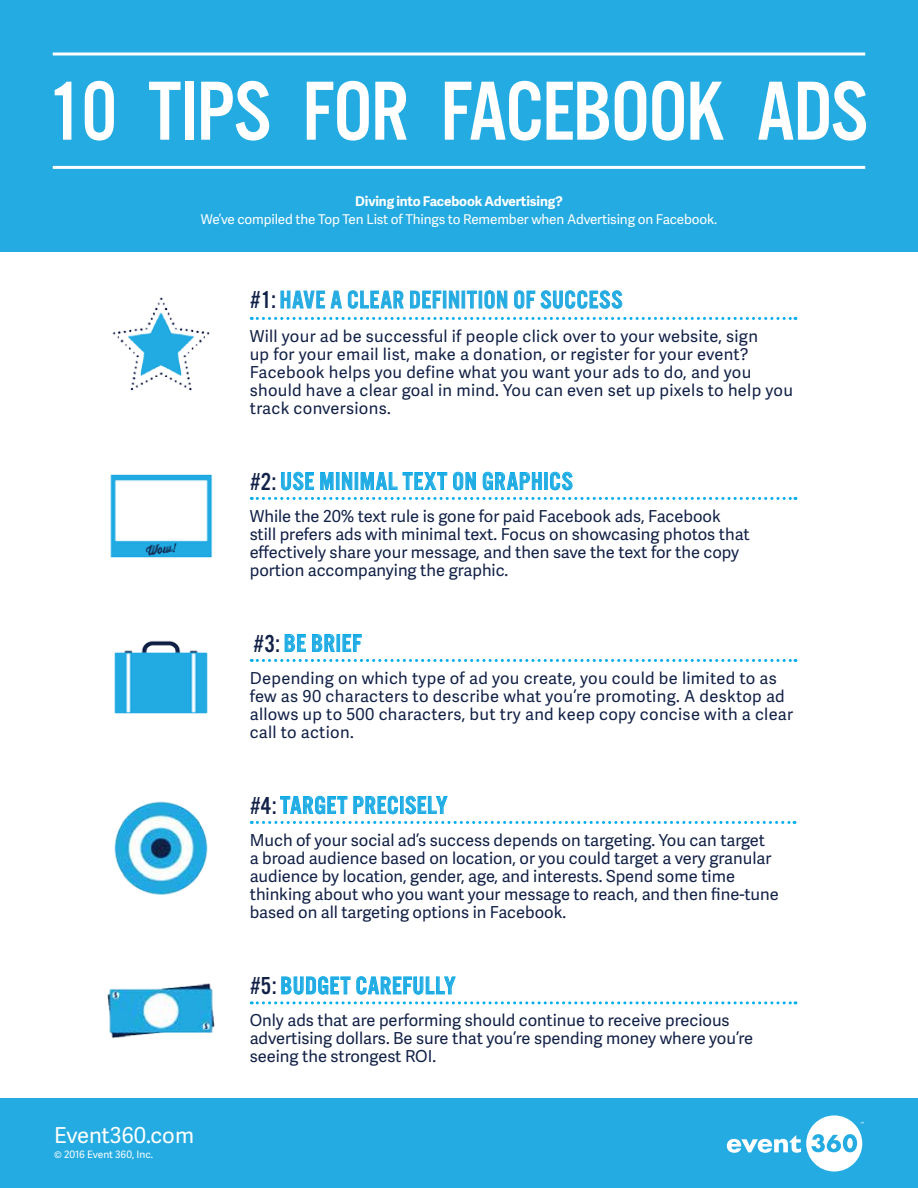
<style>
.page{position:relative;width:918px;height:1188px;background:#fff}
.page>*{position:absolute;margin:0;border:0;box-sizing:border-box;transform-origin:0 0}
.t1{font:87px "Alternate Got No 3 D";letter-spacing:-.02em;color:#fff}
.t2{font:25.5px "Alternate Got No 3 D";letter-spacing:.03em;color:#24abe2}
.t3{font:21.9px "Adelle Sans";color:#fff}
.t4{font:16.5px/18px "Adelle Sans";color:#122147}
.t5{font:16.5px/18px "Adelle Sans";letter-spacing:.02em;color:#122147}
.t6{font:13.5px "Adelle Sans";letter-spacing:-.01em;color:#fff}
.t7{font:700 13.5px "Adelle Sans";letter-spacing:-.01em;color:#fff}
.t8{font:10.2px "Adelle Sans";color:#fff}
.s1{color:#122147}
</style>
<div class="page">
<div style="left:0;top:1099px;width:918px;height:89px;background:#24abe2"></div>
<svg style="left:727px;top:1115px;width:137px;height:57px"></svg>
<div style="left:0;top:0;width:918px;height:252px;background:#24abe2"></div>
<svg style="left:53px;top:52px;width:812px;height:4px"></svg>
<hr style="left:53px;top:166px;width:812px;height:3px;background:#fff">
<svg style="left:280px;top:290px;width:62px;height:19px"></svg>
<svg style="left:348px;top:290px;width:56px;height:19px"></svg>
<svg style="left:410px;top:290px;width:32px;height:19px"></svg>
<div style="left:443px;top:291px;width:3px;height:17px;border:1px solid #24abe2"></div>
<svg style="left:449px;top:290px;width:11px;height:19px"></svg>
<div style="left:462px;top:291px;width:3px;height:17px;border:1px solid #24abe2"></div>
<svg style="left:467px;top:290px;width:10px;height:19px"></svg>
<svg style="left:484px;top:290px;width:24px;height:19px"></svg>
<svg style="left:514px;top:290px;width:109px;height:19px"></svg>
<svg style="left:251px;top:317px;width:545px;height:3px"></svg>
<svg style="left:281px;top:471px;width:33px;height:20px"></svg>
<svg style="left:320px;top:472px;width:14px;height:18px"></svg>
<div style="left:336px;top:472px;width:3px;height:18px;border:1px solid #00aded"></div>
<svg style="left:342px;top:472px;width:11px;height:18px"></svg>
<svg style="left:360px;top:471px;width:116px;height:20px"></svg>
<svg style="left:482px;top:471px;width:60px;height:20px"></svg>
<div style="left:544px;top:472px;width:4px;height:18px;border:1px solid #00aded"></div>
<svg style="left:550px;top:471px;width:23px;height:20px"></svg>
<svg style="left:251px;top:497px;width:545px;height:3px"></svg>
<svg style="left:284px;top:634px;width:22px;height:18px"></svg>
<svg style="left:312px;top:634px;width:23px;height:18px"></svg>
<div style="left:337px;top:634px;width:3px;height:18px;border:1px solid #00aded"></div>
<svg style="left:342px;top:634px;width:20px;height:18px"></svg>
<svg style="left:251px;top:659px;width:545px;height:3px"></svg>
<svg style="left:280px;top:795px;width:118px;height:20px"></svg>
<div style="left:400px;top:796px;width:4px;height:18px;border:1px solid #00aded"></div>
<svg style="left:405px;top:795px;width:43px;height:20px"></svg>
<svg style="left:251px;top:821px;width:544px;height:3px"></svg>
<svg style="left:281px;top:976px;width:175px;height:19px"></svg>
<svg style="left:251px;top:1001px;width:545px;height:3px"></svg>
<img style="left:112px;top:297px;width:98px;height:94px">
<img style="left:110px;top:474px;width:103px;height:84px">
<img style="left:114px;top:640px;width:94px;height:74px">
<img style="left:114px;top:801px;width:94px;height:94px">
<img style="left:107px;top:983px;width:108px;height:56px">
<h1 class="t1" style="left:48px;top:65px;width:822px">10 TIPS FOR FACEBOOK ADS</h1>
<p class="t7" style="left:355px;top:191px;width:209px">Diving into Facebook Advertising?</p>
<p class="t6" style="left:201px;top:210px;width:518px">We’ve compiled the Top Ten List of Things to Remember when Advertising on Facebook.</p>
<h2 class="t2" style="left:250px;top:286px;width:374px"><span class="s1">#1:</span> HAVE A CLEAR DEFINITION OF SUCCESS</h2>
<p class="t5" style="left:250px;top:327px;width:545px">Will your ad be successful if people click over to your website, sign<br>up for your email list, make a donation, or register for your event?<br>Facebook helps you define what you want your ads to do, and you should have a clear goal in mind. You can even set up pixels to help you track conversions.</p>
<h2 class="t2" style="left:250px;top:468px;width:324px"><span class="s1">#2:</span> USE MINIMAL TEXT ON GRAPHICS</h2>
<p class="t4" style="left:250px;top:507px;width:501px">While the 20% text rule is gone for paid Facebook ads, Facebook still prefers ads with minimal text. Focus on showcasing photos that effectively share your message, and then save the text for the copy portion accompanying the graphic.</p>
<h2 class="t2" style="left:253px;top:630px;width:110px"><span class="s1">#3:</span> BE BRIEF</h2>
<p class="t5" style="left:250px;top:669px;width:545px">Depending on which type of ad you create, you could be limited to as few as 90 characters to describe what you’re promoting. A desktop ad allows up to 500 characters, but try and keep copy concise with a clear call to action.</p>
<h2 class="t2" style="left:250px;top:792px;width:199px"><span class="s1">#4:</span>TARGET PRECISELY</h2>
<p class="t4" style="left:250px;top:831px;width:531px">Much of your social ad’s success depends on targeting. You can target<br>a broad audience based on location, or you could target a very granular audience by location, gender, age, and interests. Spend some time thinking about who you want your message to reach, and then fine-tune based on all targeting options in Facebook.</p>
<h3 class="t3" style="left:54px;top:1119px;width:142px">Event360.com</h3>
<p class="t8" style="left:54px;top:1148px;width:101px">© 2016 Event 360, Inc.</p>
<h2 class="t2" style="left:250px;top:972px;width:207px"><span class="s1">#5:</span> BUDGET CAREFULLY</h2>
<p class="t4" style="left:250px;top:1011px;width:505px">Only ads that are performing should continue to receive precious advertising dollars. Be sure that you’re spending money where you’re seeing the strongest ROI.</p>
</div>
